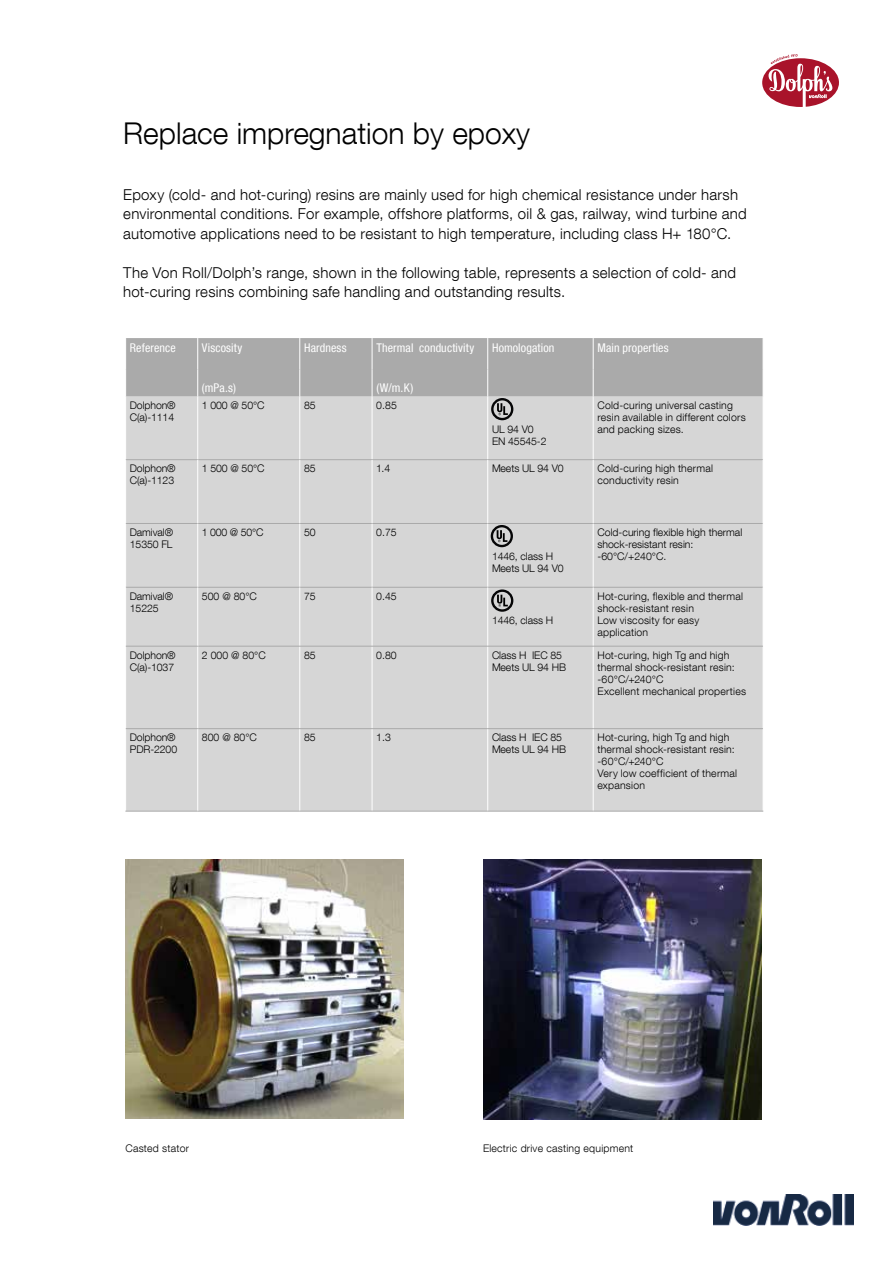
<style>
.page{position:relative;width:893px;height:1263px;background:#fff}
.page>*{position:absolute;margin:0;border:0;box-sizing:border-box;transform-origin:0 0}
.t1{font:300 30px "Helvetica Neue LT Com";color:#000}
.t2{font:300 15px/19.5px "Helvetica Neue LT Com";letter-spacing:.015em;color:#000}
.t3{font:condensed 12px "Helvetica Neue LT Com";letter-spacing:.01em;color:#fff}
.t4{font:300 10.5px/12px "Helvetica Neue LT Com";letter-spacing:.02em;color:#000}
.t5{font:300 10.5px/12px "Helvetica Neue LT Com";letter-spacing:-.01em;color:#000}
.t6{font:300 10.5px/12px "Helvetica Neue LT Com";color:#000}
</style>
<div class="page">
<img style="left:714px;top:1195px;width:140px;height:30px">
<div style="left:126px;top:397px;width:637px;height:414px;background:#d6d6d6"></div>
<hr style="left:300px;top:397px;width:1px;height:62px;background:#fff">
<hr style="left:372px;top:397px;width:1px;height:62px;background:#fff">
<hr style="left:487px;top:397px;width:1px;height:62px;background:#fff">
<hr style="left:593px;top:397px;width:1px;height:62px;background:#fff">
<hr style="left:198px;top:459px;width:102px;height:1px;background:#aaa">
<hr style="left:300px;top:459px;width:72px;height:1px;background:#aaa">
<hr style="left:300px;top:460px;width:1px;height:63px;background:#fff">
<hr style="left:372px;top:459px;width:116px;height:1px;background:#aaa">
<hr style="left:372px;top:460px;width:1px;height:63px;background:#fff">
<hr style="left:488px;top:459px;width:105px;height:1px;background:#aaa">
<hr style="left:487px;top:460px;width:1px;height:63px;background:#fff">
<hr style="left:593px;top:459px;width:170px;height:1px;background:#aaa">
<hr style="left:593px;top:460px;width:1px;height:63px;background:#fff">
<hr style="left:198px;top:523px;width:102px;height:1px;background:#aaa">
<hr style="left:300px;top:523px;width:72px;height:1px;background:#aaa">
<hr style="left:300px;top:524px;width:1px;height:63px;background:#fff">
<hr style="left:372px;top:523px;width:116px;height:1px;background:#aaa">
<hr style="left:372px;top:524px;width:1px;height:63px;background:#fff">
<hr style="left:488px;top:523px;width:105px;height:1px;background:#aaa">
<hr style="left:487px;top:524px;width:1px;height:63px;background:#fff">
<hr style="left:593px;top:523px;width:170px;height:1px;background:#aaa">
<hr style="left:593px;top:524px;width:1px;height:63px;background:#fff">
<hr style="left:198px;top:587px;width:102px;height:1px;background:#aaa">
<hr style="left:300px;top:587px;width:72px;height:1px;background:#aaa">
<hr style="left:300px;top:587px;width:1px;height:59px;background:#fff">
<hr style="left:300px;top:646px;width:1px;height:82px;background:#fff">
<hr style="left:300px;top:729px;width:1px;height:82px;background:#fff">
<hr style="left:372px;top:587px;width:116px;height:1px;background:#aaa">
<hr style="left:372px;top:587px;width:1px;height:59px;background:#fff">
<hr style="left:372px;top:646px;width:1px;height:82px;background:#fff">
<hr style="left:372px;top:729px;width:1px;height:82px;background:#fff">
<hr style="left:488px;top:587px;width:105px;height:1px;background:#aaa">
<hr style="left:487px;top:587px;width:1px;height:59px;background:#fff">
<hr style="left:487px;top:646px;width:1px;height:82px;background:#fff">
<hr style="left:487px;top:729px;width:1px;height:82px;background:#fff">
<hr style="left:593px;top:587px;width:170px;height:1px;background:#aaa">
<hr style="left:593px;top:587px;width:1px;height:59px;background:#fff">
<hr style="left:593px;top:646px;width:1px;height:82px;background:#fff">
<hr style="left:593px;top:729px;width:1px;height:82px;background:#fff">
<hr style="left:198px;top:646px;width:102px;height:1px;background:#aaa">
<hr style="left:198px;top:728px;width:102px;height:1px;background:#aaa">
<hr style="left:198px;top:811px;width:102px;height:1px;background:#aaa">
<hr style="left:300px;top:646px;width:72px;height:1px;background:#aaa">
<hr style="left:300px;top:728px;width:72px;height:1px;background:#aaa">
<hr style="left:300px;top:811px;width:72px;height:1px;background:#aaa">
<hr style="left:372px;top:646px;width:116px;height:1px;background:#aaa">
<hr style="left:372px;top:728px;width:116px;height:1px;background:#aaa">
<hr style="left:372px;top:811px;width:116px;height:1px;background:#aaa">
<hr style="left:488px;top:646px;width:105px;height:1px;background:#aaa">
<hr style="left:488px;top:728px;width:105px;height:1px;background:#aaa">
<hr style="left:488px;top:811px;width:105px;height:1px;background:#aaa">
<hr style="left:593px;top:646px;width:170px;height:1px;background:#aaa">
<hr style="left:593px;top:728px;width:170px;height:1px;background:#aaa">
<hr style="left:593px;top:811px;width:170px;height:1px;background:#aaa">
<hr style="left:197px;top:397px;width:1px;height:62px;background:#fff">
<hr style="left:126px;top:459px;width:72px;height:1px;background:#aaa">
<hr style="left:197px;top:460px;width:1px;height:63px;background:#fff">
<hr style="left:126px;top:523px;width:72px;height:1px;background:#aaa">
<hr style="left:197px;top:524px;width:1px;height:63px;background:#fff">
<hr style="left:126px;top:587px;width:72px;height:1px;background:#aaa">
<hr style="left:197px;top:587px;width:1px;height:59px;background:#fff">
<hr style="left:197px;top:646px;width:1px;height:82px;background:#fff">
<hr style="left:197px;top:729px;width:1px;height:82px;background:#fff">
<hr style="left:126px;top:646px;width:72px;height:1px;background:#aaa">
<hr style="left:126px;top:728px;width:72px;height:1px;background:#aaa">
<hr style="left:125px;top:811px;width:73px;height:1px;background:#aaa">
<div style="left:125px;top:338px;width:638px;height:59px;background:#aaa"></div>
<div style="left:491px;top:398px;width:22px;height:22px;border:2px solid #060607;border-radius:50%"></div>
<svg style="left:497px;top:403px;width:11px;height:12px"></svg>
<div style="left:491px;top:525px;width:22px;height:22px;border:2px solid #060607;border-radius:50%"></div>
<svg style="left:497px;top:530px;width:10px;height:12px"></svg>
<div style="left:491px;top:589px;width:22px;height:23px;border:2px solid #060607;border-radius:50%"></div>
<svg style="left:497px;top:595px;width:11px;height:12px"></svg>
<img style="left:125px;top:859px;width:279px;height:260px">
<img style="left:484px;top:859px;width:277px;height:261px">
<svg style="left:762px;top:54px;width:77px;height:53px"></svg>
<h1 class="t1" style="left:123px;top:115px;width:408px">Replace impregnation by epoxy</h1>
<p class="t2" style="left:123px;top:184px;width:625px">Epoxy (cold- and hot-curing) resins are mainly used for high chemical resistance under harsh environmental conditions. For example, offshore platforms, oil &amp; gas, railway, wind turbine and automotive applications need to be resistant to high temperature, including class H+ 180°C.</p>
<h2 class="t2" style="left:123px;top:262px;width:614px">The Von Roll/Dolph’s range, shown in the following table, represents a selection of cold- and hot-curing resins combining safe handling and outstanding results.</h2>
<p class="t3" style="left:130px;top:340px;width:47px">Reference</p>
<p class="t3" style="left:202px;top:340px;width:42px">Viscosity</p>
<p class="t3" style="left:304px;top:340px;width:44px">Hardness</p>
<p class="t3" style="left:376px;top:340px;width:99px">Thermal conductivity</p>
<p class="t3" style="left:492px;top:340px;width:64px">Homologation</p>
<p class="t3" style="left:597px;top:340px;width:73px">Main properties</p>
<p class="t3" style="left:202px;top:381px;width:35px">(mPa.s)</p>
<p class="t3" style="left:376px;top:381px;width:38px">(W/m.K)</p>
<p class="t5" style="left:130px;top:399px;width:47px">Dolphon®<br>C(a)-1114</p>
<p class="t4" style="left:202px;top:399px;width:64px">1 000 @ 50°C</p>
<p class="t4" style="left:304px;top:399px;width:13px">85</p>
<p class="t4" style="left:376px;top:399px;width:22px">0.85</p>
<p class="t5" style="left:492px;top:423px;width:56px">UL 94 V0<br>EN 45545-2</p>
<p class="t4" style="left:597px;top:399px;width:150px">Cold-curing universal casting resin available in different colors and packing sizes.</p>
<p class="t5" style="left:130px;top:462px;width:47px">Dolphon®<br>C(a)-1123</p>
<p class="t4" style="left:202px;top:462px;width:64px">1 500 @ 50°C</p>
<p class="t4" style="left:304px;top:462px;width:13px">85</p>
<p class="t4" style="left:376px;top:462px;width:15px">1.4</p>
<p class="t5" style="left:492px;top:462px;width:73px">Meets UL 94 V0</p>
<p class="t4" style="left:597px;top:462px;width:117px">Cold-curing high thermal conductivity resin</p>
<p class="t5" style="left:130px;top:526px;width:45px">Damival®<br>15350 FL</p>
<p class="t4" style="left:202px;top:526px;width:63px">1 000 @ 50°C</p>
<p class="t4" style="left:304px;top:526px;width:13px">50</p>
<p class="t4" style="left:376px;top:526px;width:22px">0.75</p>
<p class="t5" style="left:130px;top:590px;width:45px">Damival®<br>15225</p>
<p class="t4" style="left:202px;top:590px;width:57px">500 @ 80°C</p>
<p class="t4" style="left:304px;top:590px;width:13px">75</p>
<p class="t4" style="left:376px;top:590px;width:22px">0.45</p>
<p class="t5" style="left:492px;top:550px;width:73px">1446, class H<br>Meets UL 94 V0</p>
<p class="t5" style="left:492px;top:614px;width:63px">1446, class H</p>
<p class="t6" style="left:597px;top:526px;width:146px">Cold-curing flexible high thermal shock-resistant resin: -60°C/+240°C.</p>
<p class="t4" style="left:597px;top:590px;width:147px">Hot-curing, flexible and thermal shock-resistant resin<br>Low viscosity for easy application</p>
<p class="t5" style="left:130px;top:649px;width:47px">Dolphon®<br>C(a)-1037</p>
<p class="t4" style="left:202px;top:649px;width:65px">2 000 @ 80°C</p>
<p class="t4" style="left:304px;top:649px;width:13px">85</p>
<p class="t4" style="left:376px;top:649px;width:22px">0.80</p>
<p class="t5" style="left:492px;top:649px;width:76px">Class H IEC 85<br>Meets UL 94 HB</p>
<p class="t4" style="left:597px;top:649px;width:150px">Hot-curing, high Tg and high thermal shock-resistant resin: -60°C/+240°C<br>Excellent mechanical properties</p>
<p class="t5" style="left:130px;top:731px;width:49px">Dolphon®<br>PDR-2200</p>
<p class="t4" style="left:202px;top:731px;width:57px">800 @ 80°C</p>
<p class="t4" style="left:304px;top:731px;width:13px">85</p>
<p class="t4" style="left:376px;top:731px;width:16px">1.3</p>
<p class="t5" style="left:492px;top:731px;width:76px">Class H IEC 85<br>Meets UL 94 HB</p>
<p class="t4" style="left:597px;top:731px;width:141px">Hot-curing, high Tg and high thermal shock-resistant resin: -60°C/+240°C<br>Very low coefficient of thermal expansion</p>
<p class="t4" style="left:125px;top:1142px;width:65px">Casted stator</p>
<p class="t4" style="left:483px;top:1142px;width:152px">Electric drive casting equipment</p>
</div>
